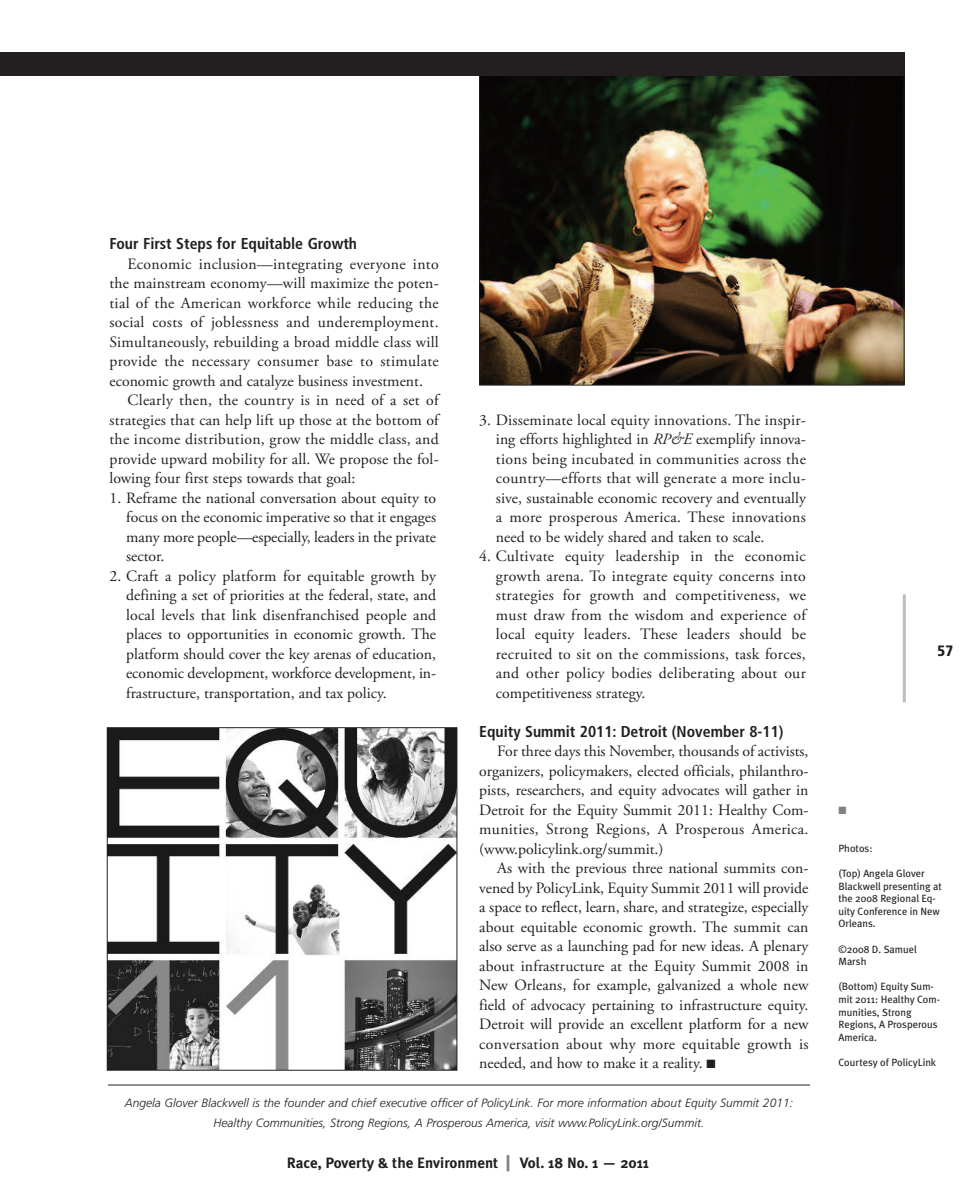
<style>
.page{position:relative;width:972px;height:1188px;background:#fff}
.page>*{position:absolute;margin:0;border:0;box-sizing:border-box;transform-origin:0 0}
.t1{font:15.75px/19.5px "Adobe Garamond Pro";color:#231f20;text-align:justify}
.t2{font:700 condensed 15.75px "Frutiger";color:#231f20}
.t3{font:700 15px "Meta Plus";color:#231f20}
.t4{font:900 condensed 15px "Frutiger";color:#231f20}
.t5{font:italic 300 12px/19.5px "Frutiger";color:#231f20;text-align:center}
.t6{font:10.5px/12.6px "Meta Plus";color:#231f20}
.t7{font:10.5px "Zapf Dingbats";color:#808285}
.s1{font-style:italic}
.s2{font-size:21px;color:#808285}
</style>
<div class="page">
<hr style="left:903px;top:594px;width:3px;height:108px;background:#bcbdc0">
<hr style="left:108px;top:1085px;width:702px;height:1px;background:#231f20">
<img style="left:109px;top:729px;width:346px;height:340px">
<div style="left:107px;top:727px;width:350px;height:344px;border:1px solid #231f20"></div>
<img style="left:481px;top:76px;width:421px;height:308px">
<div style="left:0;top:52px;width:904px;height:24px;background:#231f20"></div>
<p class="t2" style="left:110px;top:237px;width:249px">Four First Steps for Equitable Growth</p>
<p class="t1" style="left:109px;top:255px;width:331px;text-indent:18px">Economic inclusion—integrating everyone into the mainstream economy—will maximize the poten&shy;tial of the American workforce while reducing the social costs of joblessness and underemployment.<br>Simultaneously, rebuilding a broad middle class will provide the necessary consumer base to stimulate economic growth and catalyze business investment.</p>
<p class="t1" style="left:109px;top:392px;width:331px;text-indent:18px">Clearly then, the country is in need of a set of strategies that can help lift up those at the bottom of the income distribution, grow the middle class, and provide upward mobility for all. We propose the fol&shy;lowing four first steps towards that goal:</p>
<p class="t1" style="left:126px;top:489px;width:311px;text-indent:-17px">1. Reframe the national conversation about equity to focus on the economic imperative so that it engages many more people—especially, leaders in the private sector.</p>
<p class="t1" style="left:126px;top:567px;width:311px;text-indent:-17px">2. Craft a policy platform for equitable growth by defining a set of priorities at the federal, state, and local levels that link disenfranchised people and places to opportunities in economic growth. The platform should cover the key arenas of education, economic development, workforce development, in&shy;frastructure, transportation, and tax policy.</p>
<p class="t1" style="left:496px;top:411px;width:311px;text-indent:-17px">3. Disseminate local equity innovations. The inspir&shy;ing efforts highlighted in <span class="s1">RP&amp;E</span> exemplify innova&shy;tions being incubated in communities across the country—efforts that will generate a more inclu&shy;sive, sustainable economic recovery and eventually a more prosperous America. These innovations need to be widely shared and taken to scale.</p>
<p class="t1" style="left:496px;top:548px;width:311px;text-indent:-17px">4. Cultivate equity leadership in the economic growth arena. To integrate equity concerns into strategies for growth and competitiveness, we must draw from the wisdom and experience of local equity leaders. These leaders should be recruited to sit on the commissions, task forces, and other policy bodies deliberating about our competitiveness strategy.</p>
<p class="t2" style="left:479px;top:725px;width:306px">Equity Summit 2011: Detroit (November 8-11)</p>
<p class="t1" style="left:479px;top:743px;width:331px;text-indent:18px">For three days this November, thousands of activists, organizers, policymakers, elected officials, philanthro&shy;pists, researchers, and equity advocates will gather in Detroit for the Equity Summit 2011: Healthy Com&shy;munities, Strong Regions, A Prosperous America. (www.policylink.org/summit.)</p>
<p class="t1" style="left:479px;top:860px;width:331px;text-indent:18px">As with the previous three national summits con&shy;vened by PolicyLink, Equity Summit 2011 will provide a space to reflect, learn, share, and strategize, especially about equitable economic growth. The summit can also serve as a launching pad for new ideas. A plenary about infrastructure at the Equity Summit 2008 in New Orleans, for example, galvanized a whole new field of advocacy pertaining to infrastructure equity.<br>Detroit will provide an excellent platform for a new conversation about why more equitable growth is needed, and how to make it a reality. ■</p>
<p class="t5" style="left:125px;top:1094px;width:670px">Angela Glover Blackwell is the founder and chief executive officer of PolicyLink. For more information about Equity Summit 2011:<br>Healthy Communities, Strong Regions, A Prosperous America, visit www.PolicyLink.org/Summit.</p>
<p class="t3" style="left:287px;top:1154px;width:364px">Race, Poverty &amp; the Environment <span class="s2">|</span> Vol. 18 No. 1 — 2011</p>
<p class="t4" style="left:938px;top:644px;width:17px">57</p>
<p class="t7" style="left:838px;top:804px;width:9px">■</p>
<p class="t6" style="left:838px;top:842px;width:36px">Photos:</p>
<p class="t6" style="left:838px;top:867px;width:105px">(Top) Angela Glover<br>Blackwell presenting at the 2008 Regional Eq&shy;uity Conference in New<br>Orleans.</p>
<p class="t6" style="left:838px;top:943px;width:80px">©2008 D. Samuel<br>Marsh</p>
<p class="t6" style="left:838px;top:981px;width:103px">(Bottom) Equity Sum&shy;mit 2011: Healthy Com&shy;munities, Strong<br>Regions, A Prosperous<br>America.</p>
<p class="t6" style="left:838px;top:1056px;width:99px">Courtesy of PolicyLink</p>
</div>
